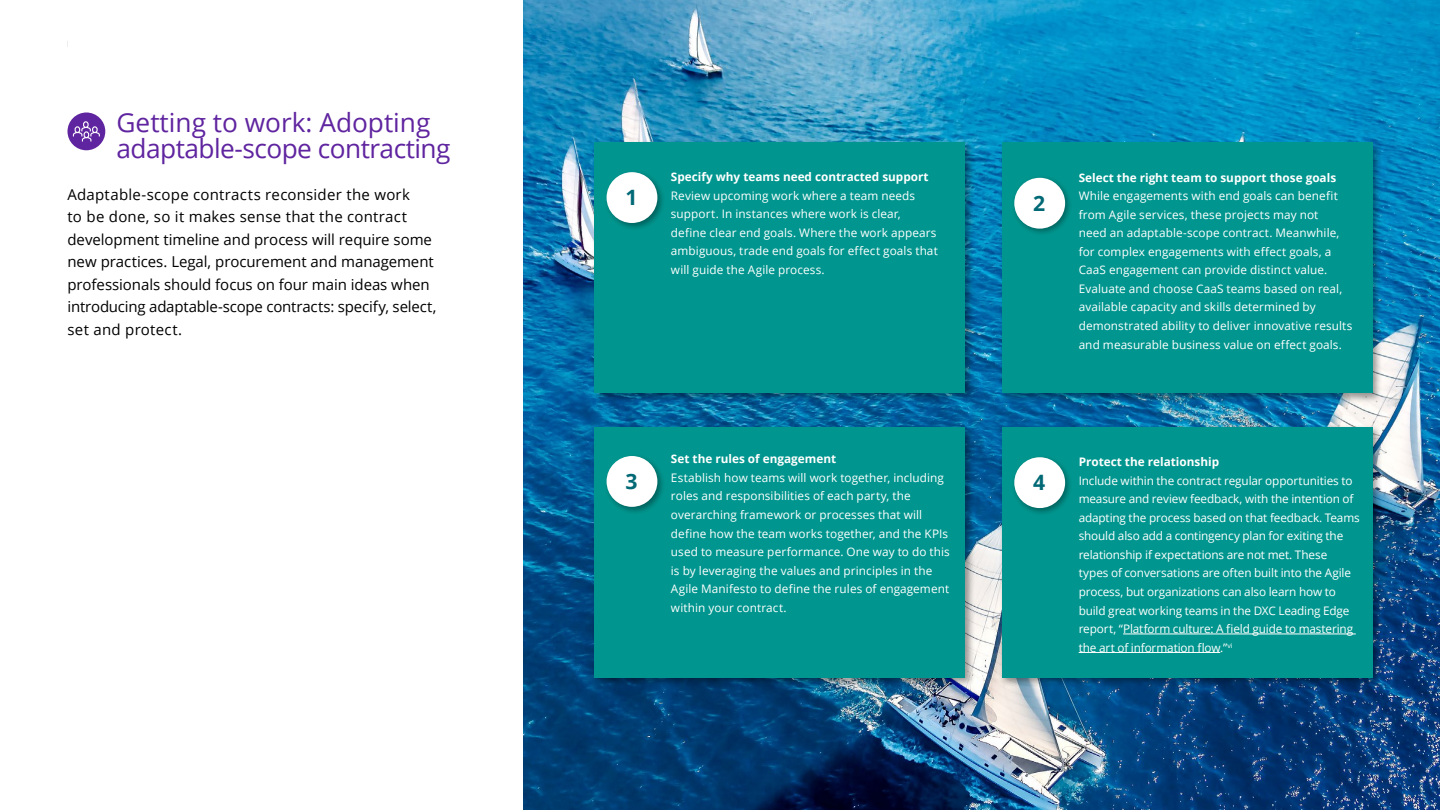
<style>
.page{position:relative;width:1440px;height:810px;background:#fff}
.page>*{position:absolute;margin:0;border:0;box-sizing:border-box;transform-origin:0 0}
.t1{font:26.25px/26.2px "Open Sans";letter-spacing:-.02em;color:#5f249f}
.t2{font:700 21.12px "Open Sans";color:#006975}
.t3{font:15px/22.5px "Open Sans";letter-spacing:-.005em;color:#000}
.t4{font:11.75px/18.5px "Open Sans";letter-spacing:.005em;color:#fff}
.t5{font:700 11.75px "Open Sans";color:#fff}
</style>
<div class="page">
<img style="left:523px;top:0;width:917px;height:810px">
<div style="left:68px;top:112px;width:37px;height:38px;background:#5f249f;border-radius:50%"></div>
<svg style="left:73px;top:121px;width:27px;height:21px"></svg>
<div style="left:999px;top:140px;width:384px;height:263px;background:#000;opacity:.4"></div>
<div style="left:1002px;top:143px;width:370px;height:250px;background:#00968f"></div>
<div style="left:591px;top:139px;width:384px;height:264px;background:#000;opacity:.4"></div>
<div style="left:594px;top:142px;width:371px;height:250px;background:#00968f"></div>
<div style="left:591px;top:424px;width:384px;height:264px;background:#000;opacity:.4"></div>
<div style="left:594px;top:427px;width:371px;height:250px;background:#00968f"></div>
<div style="left:999px;top:424px;width:384px;height:264px;background:#000;opacity:.4"></div>
<div style="left:1002px;top:427px;width:370px;height:250px;background:#00968f"></div>
<hr style="left:1123px;top:634px;width:233px;height:1px;background:#fff">
<hr style="left:1079px;top:652px;width:141px;height:1px;background:#fff">
<div style="left:604px;top:169px;width:62px;height:62px;background:#000;opacity:.35"></div>
<div style="left:607px;top:172px;width:50px;height:51px;background:#fff;border-radius:50%"></div>
<div style="left:1011px;top:175px;width:62px;height:62px;background:#000;opacity:.35"></div>
<div style="left:1014px;top:178px;width:51px;height:51px;background:#fff;border-radius:50%"></div>
<div style="left:604px;top:453px;width:62px;height:62px;background:#000;opacity:.35"></div>
<div style="left:607px;top:456px;width:50px;height:51px;background:#fff;border-radius:50%"></div>
<div style="left:1011px;top:454px;width:62px;height:62px;background:#000;opacity:.35"></div>
<div style="left:1014px;top:457px;width:51px;height:51px;background:#fff;border-radius:50%"></div>
<h1 class="t1" style="left:117px;top:108px;width:335px">Getting to work: Adopting adaptable-scope contracting</h1>
<p class="t3" style="left:68px;top:183px;width:370px">Adaptable-scope contracts reconsider the work<br>to be done, so it makes sense that the contract development timeline and process will require some new practices. Legal, procurement and management professionals should focus on four main ideas when introducing adaptable-scope contracts: specify, select, set and protect.</p>
<p class="t5" style="left:671px;top:169px;width:259px">Specify why teams need contracted support</p>
<p class="t4" style="left:671px;top:186px;width:268px">Review upcoming work where a team needs support. In instances where work is clear, define clear end goals. Where the work appears ambiguous, trade end goals for effect goals that will guide the Agile process.</p>
<h2 class="t2" style="left:626px;top:182px;width:14px">1</h2>
<h2 class="t2" style="left:1033px;top:188px;width:14px">2</h2>
<p class="t5" style="left:1079px;top:169px;width:259px">Select the right team to support those goals</p>
<p class="t4" style="left:1079px;top:186px;width:275px">While engagements with end goals can benefit from Agile services, these projects may not<br>need an adaptable-scope contract. Meanwhile, for complex engagements with effect goals, a CaaS engagement can provide distinct value.<br>Evaluate and choose CaaS teams based on real, available capacity and skills determined by demonstrated ability to deliver innovative results and measurable business value on effect goals.</p>
<p class="t5" style="left:671px;top:451px;width:167px">Set the rules of engagement</p>
<p class="t4" style="left:671px;top:468px;width:280px">Establish how teams will work together, including roles and responsibilities of each party, the overarching framework or processes that will define how the team works together, and the KPIs used to measure performance. One way to do this is by leveraging the values and principles in the Agile Manifesto to define the rules of engagement within your contract.</p>
<h2 class="t2" style="left:626px;top:466px;width:14px">3</h2>
<h2 class="t2" style="left:1033px;top:467px;width:14px">4</h2>
<p class="t5" style="left:1079px;top:454px;width:142px">Protect the relationship</p>
<p class="t4" style="left:1079px;top:471px;width:283px">Include within the contract regular opportunities to measure and review feedback, with the intention of adapting the process based on that feedback. Teams should also add a contingency plan for exiting the relationship if expectations are not met. These types of conversations are often built into the Agile process, but organizations can also learn how to build great working teams in the DXC Leading Edge report, “Platform culture: A field guide to mastering the art of information flow.”<sup>vi</sup></p>
</div>
